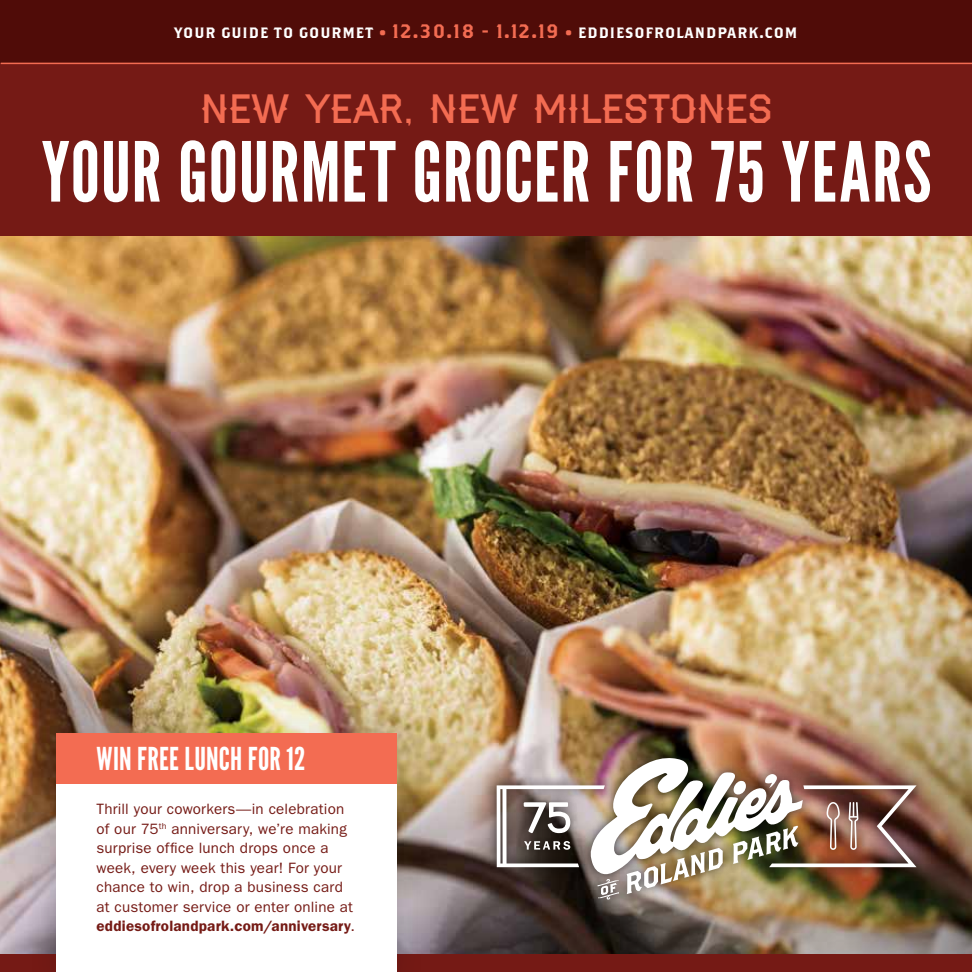
<style>
.page{position:relative;width:972px;height:972px;background:#fff}
.page>*{position:absolute;margin:0;border:0;box-sizing:border-box;transform-origin:0 0}
.t1{font:82.5px "League Gothic";letter-spacing:.015em;color:#fff}
.t2{font:39px "Haymaker";letter-spacing:-.04em;color:#f36c52}
.t3{font:31.5px "League Gothic";letter-spacing:.01em;color:#fff}
.t4{font:15px/19.5px "ITC Franklin Gothic Std";letter-spacing:.015em;color:#751a15}
.t5{font:15px "Brothers OT";letter-spacing:.06em;color:#fff}
.s1{color:#f36c52}
.s2{font-size:19.5px;color:#f36c52}
.s3{font-weight:600}
</style>
<div class="page">
<img style="left:0;top:235px;width:972px;height:259px">
<div style="left:0;top:0;width:972px;height:235px;background:#751a15"></div>
<div style="left:0;top:0;width:972px;height:63px;background:#500c08"></div>
<hr style="left:1px;top:63px;width:971px;height:1px;background:#f36c52">
<img style="left:0;top:494px;width:972px;height:461px">
<div style="left:0;top:955px;width:972px;height:17px;background:#751a15"></div>
<div style="left:485px;top:747px;width:441px;height:163px;background:#000;opacity:.75"></div>
<img style="left:497px;top:757px;width:420px;height:143px">
<div style="left:26px;top:704px;width:401px;height:268px;background:#000;opacity:.12"></div>
<div style="left:56px;top:734px;width:340px;height:238px;background:#fff"></div>
<div style="left:56px;top:734px;width:340px;height:50px;background:#f36c52"></div>
<p class="t5" style="left:175px;top:26px;width:624px">YOUR GUIDE TO GOURMET <span class="s1">•</span> <span class="s2">12.30.18 - 1.12.19</span> <span class="s1">•</span> EDDIESOFROLANDPARK.COM</p>
<h2 class="t2" style="left:200px;top:94px;width:575px">NEW YEAR, NEW MILESTONES</h2>
<h1 class="t1" style="left:42px;top:123px;width:891px">YOUR GOURMET GROCER FOR 75 YEARS</h1>
<h3 class="t3" style="left:97px;top:740px;width:210px">WIN FREE LUNCH FOR 12</h3>
<p class="t4" style="left:97px;top:800px;width:260px">Thrill your coworkers—in celebration of our 75<sup>th</sup> anniversary, we’re making surprise office lunch drops once a week, every week this year! For your chance to win, drop a business card at customer service or enter online at <span class="s3">eddiesofrolandpark.com/anniversary</span>.</p>
</div>
